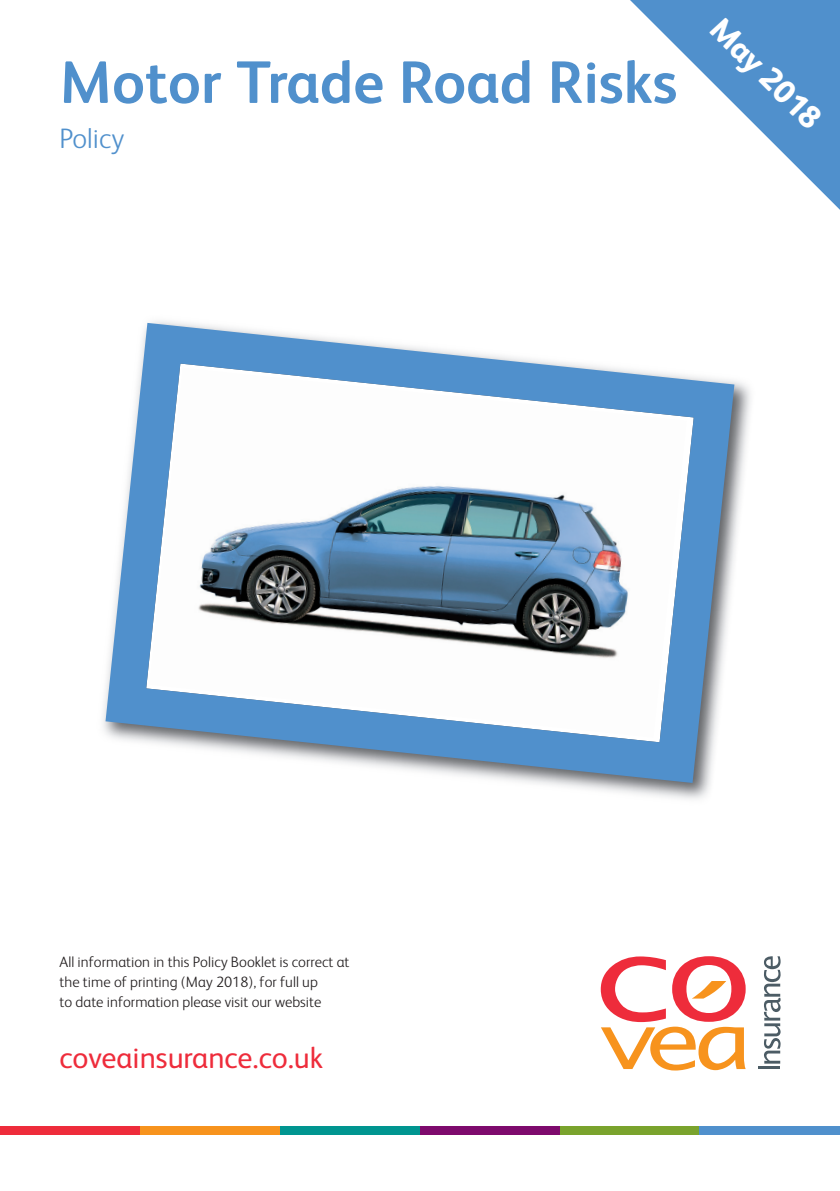
<style>
.page{position:relative;width:840px;height:1191px;background:#fff}
.page>*{position:absolute;margin:0;border:0;box-sizing:border-box;transform-origin:0 0}
.t1{font:700 60px "FS Albert";color:#5090cc}
.t2{font:800 32px "FS Albert";color:#fff}
.t3{font:30px "FS Albert";color:#ee2c3b}
.t4{font:300 28.2px "FS Albert";color:#5090cc}
.t5{font:300 15px/20px "FS Albert";color:#231f20}
</style>
<div class="page">
<svg style="left:600px;top:956px;width:145px;height:114px"></svg>
<hr style="left:758px;top:1066px;width:21px;height:3px;background:#4c5c65">
<svg style="left:764px;top:956px;width:16px;height:107px"></svg>
<div style="left:0;top:1125px;width:140px;height:9px;background:#ee2c3b"></div>
<div style="left:140px;top:1125px;width:139px;height:9px;background:#f7931d"></div>
<div style="left:279px;top:1125px;width:140px;height:9px;background:#009590"></div>
<div style="left:419px;top:1125px;width:140px;height:9px;background:#7e0a6d"></div>
<div style="left:559px;top:1125px;width:140px;height:9px;background:#7aa32d"></div>
<div style="left:699px;top:1125px;width:140px;height:9px;background:#5090cc"></div>
<svg style="left:630px;top:0;width:209px;height:209px"></svg>
<svg style="left:103px;top:321px;width:648px;height:478px"></svg>
<img style="left:149px;top:368px;width:537px;height:369px">
<h1 class="t1" style="left:60px;top:60px;width:619px">Motor Trade Road Risks</h1>
<h3 class="t4" style="left:60px;top:128px;width:66px">Policy</h3>
<h2 class="t2" style="left:728px;top:10px;width:143px;rotate:45deg">May 2018</h2>
<p class="t5" style="left:60px;top:953px;width:291px">All information in this Policy Booklet is correct at the time of printing (May 2018), for full up<br>to date information please visit our website</p>
<h3 class="t3" style="left:60px;top:1040px;width:265px">coveainsurance.co.uk</h3>
</div>
